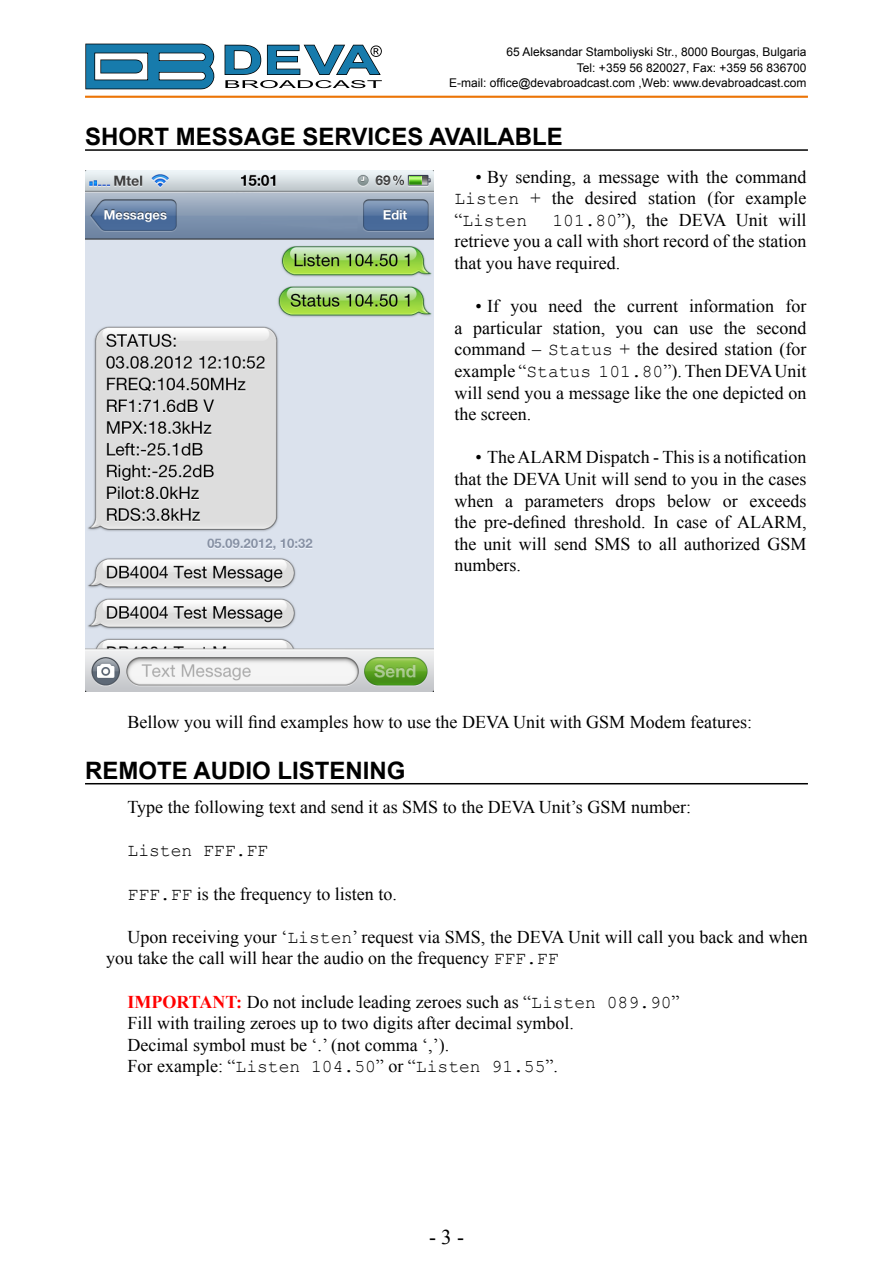
<style>
.page{position:relative;width:893px;height:1263px;background:#fff}
.page>*{position:absolute;margin:0;border:0;box-sizing:border-box;transform-origin:0 0}
.Sub_Caption{font:700 24px "Arial";color:#000}
.t1{font:21px "Times New Roman";color:#000}
.t2{font:18px/21.6px "Times New Roman";color:#000;text-align:justify}
.t3{font:18px "Courier New";color:#000}
.t4{font:12px/16.5px "Arial";color:#000;text-align:right}
.s1{font-family:"Courier New"}
.s2{font-weight:700;color:#f00}
.s3{font-family:"Times New Roman"}
</style>
<div class="page">
<svg style="left:85px;top:43px;width:130px;height:47px"></svg>
<svg style="left:224px;top:44px;width:158px;height:44px"></svg>
<hr style="left:85px;top:96px;width:723px;height:2px;background:#ec7405">
<hr style="left:85px;top:149px;width:723px;height:2px;background:#000">
<img style="left:85px;top:170px;width:348px;height:522px">
<hr style="left:85px;top:783px;width:723px;height:1px;background:#000">
<p class="t4" style="left:506px;top:43px;width:302px">65 Aleksandar Stamboliyski Str., 8000 Bourgas, Bulgaria<br>Tel: +359 56 820027, Fax: +359 56 836700</p>
<p class="t4" style="left:449px;top:74px;width:359px">E-mail: office@devabroadcast.com ,Web: www.devabroadcast.com</p>
<p class="Sub_Caption" style="left:85px;top:121px;width:479px">SHORT MESSAGE SERVICES AVAILABLE</p>
<p class="t2" style="left:454px;top:165px;width:354px;text-indent:21px">• By sending, a message with the command <span class="s1">Listen</span> + the desired station (for example “<span class="s1">Listen</span></p>
<p class="t2" style="left:454px;top:209px;width:354px;text-indent:98px"><span class="s1">101.80</span>”), the DEVA Unit will retrieve you a call with short record of the station that you have required.</p>
<p class="t2" style="left:454px;top:295px;width:354px;text-indent:21px">• If you need the current information for a particular station, you can use the second command – <span class="s1">Status</span> + the desired station (for example “<span class="s1">Status 101.80</span>”). Then DEVA Unit will send you a message like the one depicted on the screen.</p>
<p class="t2" style="left:454px;top:446px;width:354px;text-indent:21px">• TheALARM Dispatch - This is a notification that the DEVA Unit will send to you in the cases when a parameters drops below or exceeds the pre-defined threshold. In case of ALARM, the unit will send SMS to all authorized GSM numbers.</p>
<p class="t2" style="left:128px;top:711px;width:626px">Bellow you will find examples how to use the DEVA Unit with GSM Modem features:</p>
<p class="Sub_Caption" style="left:85px;top:754px;width:322px">REMOTE AUDIO LISTENING</p>
<p class="t2" style="left:128px;top:796px;width:565px">Type the following text and send it as SMS to the DEVA Unit’s GSM number:</p>
<p class="t3" style="left:128px;top:839px;width:142px">Listen FFF.FF</p>
<p class="t2" style="left:128px;top:882px;width:271px"><span class="s1">FFF.FF</span> is the frequency to listen to.</p>
<p class="t2" style="left:106px;top:925px;width:703px;text-indent:21px">Upon receiving your ‘<span class="s1">Listen</span>’ request via SMS, the DEVA Unit will call you back and when you take the call will hear the audio on the frequency <span class="s1">FFF.FF</span></p>
<p class="t2" style="left:128px;top:990px;width:554px"><span class="s2">IMPORTANT:</span> Do not include leading zeroes such as “<span class="s1">Listen 089.90</span>”</p>
<p class="t2" style="left:128px;top:1012px;width:448px">Fill with trailing zeroes up to two digits after decimal symbol.</p>
<p class="t2" style="left:128px;top:1033px;width:323px">Decimal symbol must be ‘.’ (not comma ‘,’).</p>
<p class="t3" style="left:128px;top:1055px;width:432px"><span class="s3">For example: “</span>Listen 104.50<span class="s3">” or “</span>Listen 91.55<span class="s3">”.</span></p>
<p class="t1" style="left:429px;top:1222px;width:36px">- 3 -</p>
</div>
